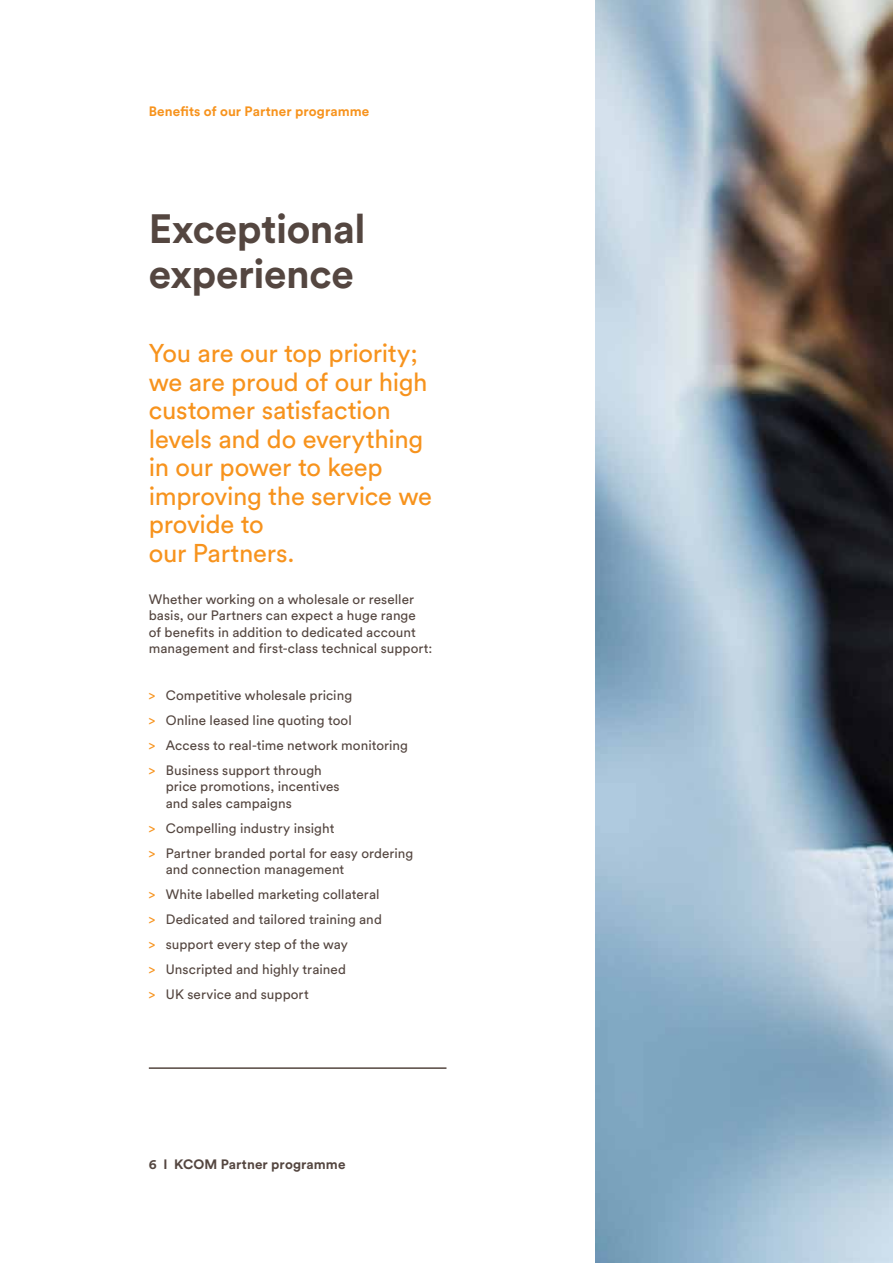
<style>
.page{position:relative;width:893px;height:1263px;background:#fff}
.page>*{position:absolute;margin:0;border:0;box-sizing:border-box;transform-origin:0 0}
.t1{font:700 40.5px/45px "Circular Std";letter-spacing:-.01em;color:#544640}
.t2{font:25.5px/28.5px "Circular Std";letter-spacing:-.01em;color:#f7931d}
.t3{font:13.5px/25px "Circular Std";letter-spacing:.005em;color:#544640}
.t4{font:700 13.5px "Circular Std";letter-spacing:.01em;color:#f7931d}
.t5{font:700 13.5px "Circular Std";letter-spacing:.01em;color:#544640}
.s1{color:#f7931d}
</style>
<div class="page">
<img style="left:595px;top:0;width:298px;height:1263px">
<hr style="left:149px;top:1067px;width:297px;height:2px;background:#544640">
<p class="t4" style="left:149px;top:103px;width:222px">Benefits of our Partner programme</p>
<h1 class="t1" style="left:149px;top:206px;width:218px">Exceptional experience</h1>
<h2 class="t2" style="left:149px;top:339px;width:285px">You are our top priority; we are proud of our high customer satisfaction levels and do everything in our power to keep improving the service we provide to<br>our Partners.</h2>
<p class="t3" style="left:149px;top:591px;width:285px;line-height:16.5px">Whether working on a wholesale or reseller basis, our Partners can expect a huge range<br>of benefits in addition to dedicated account management and first-class technical support:</p>
<p class="t3" style="left:149px;top:682px;width:261px"><span class="s1">&gt;</span> Competitive wholesale pricing<br><span class="s1">&gt;</span> Online leased line quoting tool<br><span class="s1">&gt;</span> Access to real-time network monitoring <span class="s1">&gt;</span> Business support through</p>
<p class="t3" style="left:166px;top:778px;width:175px;line-height:16.5px">price promotions, incentives and sales campaigns</p>
<p class="t3" style="left:149px;top:815px;width:266px"><span class="s1">&gt;</span> Compelling industry insight<br><span class="s1">&gt;</span> Partner branded portal for easy ordering</p>
<p class="t3" style="left:149px;top:857px;width:235px;text-indent:17px">and connection management<br><span class="s1">&gt;</span> White labelled marketing collateral <span class="s1">&gt;</span> Dedicated and tailored training and <span class="s1">&gt;</span> support every step of the way<br><span class="s1">&gt;</span> Unscripted and highly trained<br><span class="s1">&gt;</span> UK service and support</p>
<p class="t5" style="left:149px;top:1155px;width:198px">6 I KCOM Partner programme</p>
</div>
